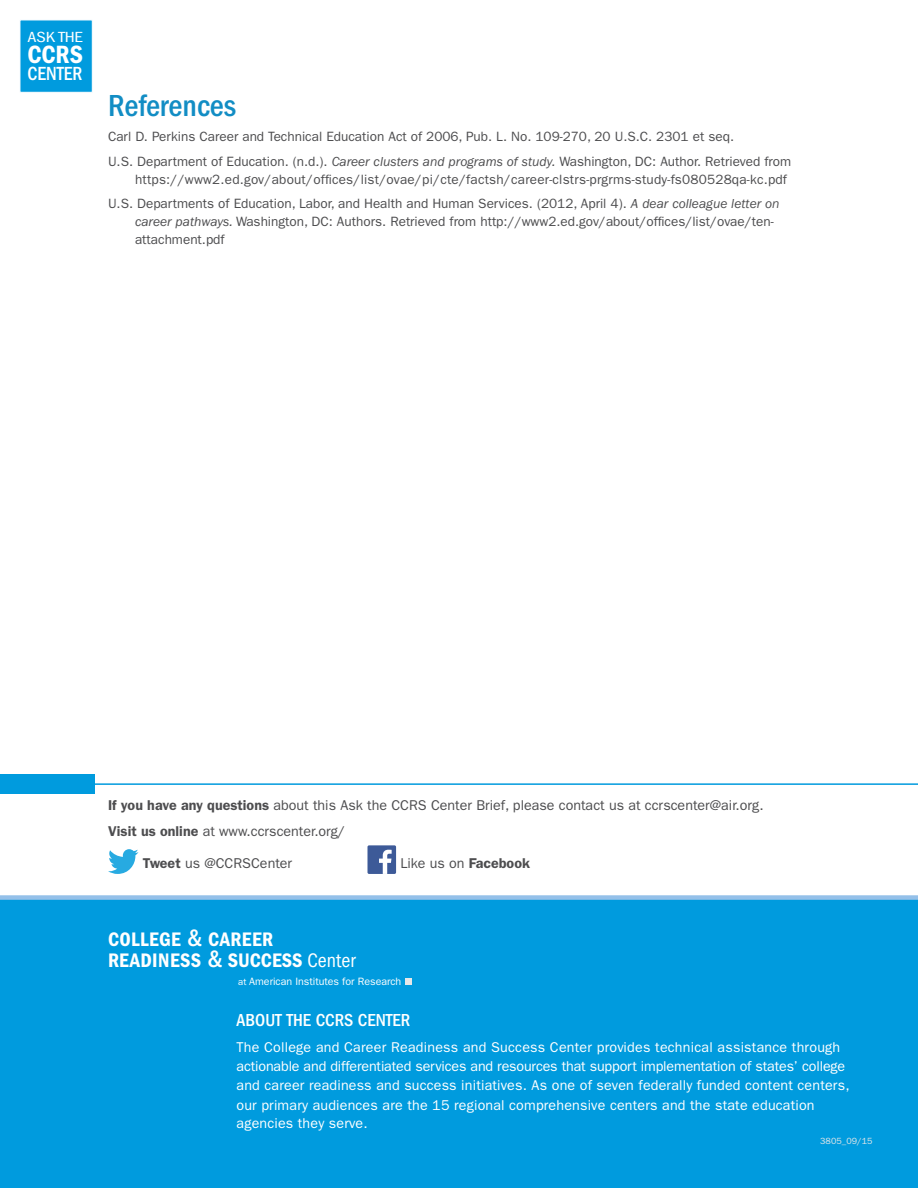
<style>
.page{position:relative;width:918px;height:1188px;background:#fff}
.page>*{position:absolute;margin:0;border:0;box-sizing:border-box;transform-origin:0 0}
.t1{font:500 condensed 31.5px "ITC Franklin Gothic Std";color:#128dc4}
.t2{font:25.8px "ITC Franklin Gothic Std Dm Cd";color:#fff}
.t3{font:20.25px/21.3px "ITC Franklin Gothic Std Dm Cd";letter-spacing:.02em;color:#fff}
.t4{font:500 condensed 19.65px "ITC Franklin Gothic Std";color:#fff;scale:.96 1}
.t5{font:500 condensed 18px "ITC Franklin Gothic Std";color:#fff}
.t6{font:condensed 15.15px "ITC Franklin Gothic Std";letter-spacing:-.01em;color:#fff;scale:1.21 1}
.t7{font:14.25px/18.9px "ITC Franklin Gothic Std";letter-spacing:.01em;color:#fff}
.t8{font:14.25px "ITC Franklin Gothic Std";color:#4d4d4f}
.t9{font:13.5px/18px "ITC Franklin Gothic Std";color:#4d4d4f}
.t10{font:10.65px "ITC Franklin Gothic Std";color:#fff}
.t11{font:9px "ITC Franklin Gothic Std";color:#e6e7e8}
.s1{font-style:italic}
.s2{font-weight:600}
.s3{font-family:"ITC Franklin Gothic Std";font-weight:500;font-stretch:condensed;font-size:24.6px}
.s4{font-family:"ITC Franklin Gothic Std";font-stretch:condensed}
.s5{font-size:9.6px}
</style>
<div class="page">
<div style="left:0;top:774px;width:94px;height:20px;background:#009bde"></div>
<div style="left:0;top:898px;width:918px;height:290px;background:#009bde"></div>
<div style="left:405px;top:978px;width:6px;height:7px;background:#e6e7e8"></div>
<svg style="left:108px;top:849px;width:30px;height:25px"></svg>
<div style="left:368px;top:845px;width:28px;height:29px;background:#3d5a98;border-radius:2px"></div>
<svg style="left:379px;top:850px;width:13px;height:24px"></svg>
<hr style="left:76px;top:783px;width:842px;height:2px;background:#009bde">
<div style="left:0;top:895px;width:918px;height:5px;background:#94c0e9"></div>
<div style="left:20px;top:20px;width:73px;height:73px;background:#009bde;border:1px solid #fff"></div>
<p class="t6" style="left:27px;top:29px;width:47px">ASK THE</p>
<h2 class="t2" style="left:27px;top:39px;width:57px">CCRS</h2>
<h3 class="t4" style="left:27px;top:62px;width:59px">CENTER</h3>
<h3 class="t1" style="left:108px;top:88px;width:130px">References</h3>
<p class="t9" style="left:108px;top:127px;width:628px">Carl D. Perkins Career and Technical Education Act of 2006, Pub. L. No. 109-270, 20 U.S.C. 2301 et seq.</p>
<p class="t9" style="left:135px;top:152px;width:658px;text-indent:-27px">U.S. Department of Education. (n.d.). <span class="s1">Career clusters and programs of study.</span> Washington, DC: Author. Retrieved from https://www2.ed.gov/about/offices/list/ovae/pi/cte/factsh/career-clstrs-prgrms-study-fs080528qa-kc.pdf</p>
<p class="t9" style="left:135px;top:195px;width:646px;text-indent:-27px">U.S. Departments of Education, Labor, and Health and Human Services. (2012, April 4). <span class="s1">A dear colleague letter on career pathways.</span> Washington, DC: Authors. Retrieved from http://www2.ed.gov/about/offices/list/ovae/ten&shy;attachment.pdf</p>
<p class="t8" style="left:108px;top:797px;width:657px"><span class="s2">If you have any questions</span> about this Ask the CCRS Center Brief, please contact us at ccrscenter@air.org.</p>
<p class="t8" style="left:108px;top:823px;width:239px"><span class="s2">Visit us online</span> at www.ccrscenter.org/</p>
<p class="t8" style="left:143px;top:855px;width:151px"><span class="s2">Tweet</span> us @CCRSCenter</p>
<p class="t8" style="left:400px;top:855px;width:131px">Like us on <span class="s2">Facebook</span></p>
<p class="t3" style="left:108px;top:929px;width:249px">COLLEGE <span class="s3">&amp;</span> CAREER<br>READINESS <span class="s3">&amp;</span> SUCCESS <span class="s4">Center</span></p>
<p class="t10" style="left:238px;top:975px;width:165px"><span class="s5">at</span> American Institutes for Research</p>
<h3 class="t5" style="left:237px;top:1010px;width:175px">ABOUT THE CCRS CENTER</h3>
<p class="t7" style="left:237px;top:1038px;width:615px">The College and Career Readiness and Success Center provides technical assistance through actionable and differentiated services and resources that support implementation of states’ college and career readiness and success initiatives. As one of seven federally funded content centers, our primary audiences are the 15 regional comprehensive centers and the state education agencies they serve.</p>
<p class="t11" style="left:820px;top:1136px;width:54px">3805_09/15</p>
</div>
